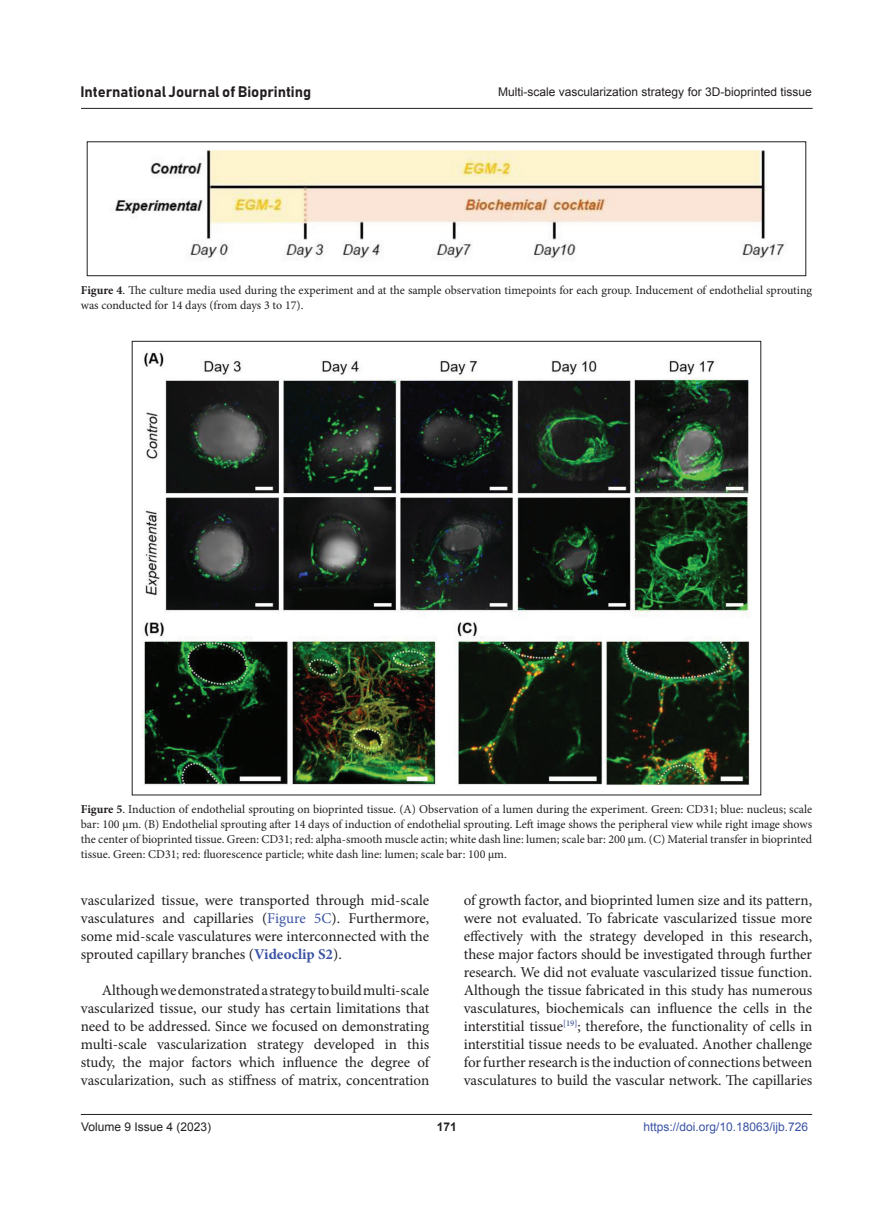
<style>
.page{position:relative;width:893px;height:1212px;background:#fff}
.page>*{position:absolute;margin:0;border:0;box-sizing:border-box;transform-origin:0 0}
.body_text{font:15px/18px "Minion Pro";letter-spacing:-.005em;color:#231f20;text-align:justify}
.t1{font:15px "Bahnschrift";color:#231f20}
.figLends{font:12px/15px "Minion Pro";color:#231f20}
.t2{font:12px "Arial";color:#231f20}
.t3{font:12px "Arial";color:#3a53a3}
.t4{font:700 12px "Arial";color:#231f20}
.s1{font-weight:700}
.s2{color:#3a53a3}
.s3{font-weight:700;color:#3a53a3}
</style>
<div class="page">
<hr style="left:81px;top:1114px;width:731px;height:1px;background:#231f20">
<hr style="left:81px;top:108px;width:732px;height:1px;background:#231f20">
<img style="left:115px;top:151px;width:670px;height:109px">
<div style="left:87px;top:142px;width:719px;height:134px;border:1px solid #231f20"></div>
<img style="left:141px;top:352px;width:609px;height:434px">
<p class="t1" style="left:80px;top:83px;width:232px">International Journal of Bioprinting</p>
<p class="t2" style="left:498px;top:84px;width:315px">Multi-scale vascularization strategy for 3D-bioprinted tissue</p>
<p class="figLends" style="left:81px;top:282px;width:733px"><span class="s1">Figure 4</span>. The culture media used during the experiment and at the sample observation timepoints for each group. Inducement of endothelial sprouting was conducted for 14 days (from days 3 to 17).</p>
<p class="figLends" style="left:81px;top:801px;width:733px;text-align:justify"><span class="s1">Figure 5</span>. Induction of endothelial sprouting on bioprinted tissue. (A) Observation of a lumen during the experiment. Green: CD31; blue: nucleus; scale bar: 100 μm. (B) Endothelial sprouting after 14 days of induction of endothelial sprouting. Left image shows the peripheral view while right image shows the center of bioprinted tissue. Green: CD31; red: alpha-smooth muscle actin; white dash line: lumen; scale bar: 200 μm. (C) Material transfer in bioprinted tissue. Green: CD31; red: fluorescence particle; white dash line: lumen; scale bar: 100 μm.</p>
<p class="body_text" style="left:81px;top:891px;width:350px">vascularized tissue, were transported through mid-scale vasculatures and capillaries (<span class="s2">Figure 5C</span>). Furthermore, some mid-scale vasculatures were interconnected with the sprouted capillary branches (<span class="s3">Videoclip S2</span>).</p>
<p class="body_text" style="left:81px;top:981px;width:350px;text-indent:21px">Although we demonstrated a strategy to build multi-scale vascularized tissue, our study has certain limitations that need to be addressed. Since we focused on demonstrating multi-scale vascularization strategy developed in this study, the major factors which influence the degree of vascularization, such as stiffness of matrix, concentration</p>
<p class="body_text" style="left:464px;top:891px;width:350px">of growth factor, and bioprinted lumen size and its pattern, were not evaluated. To fabricate vascularized tissue more effectively with the strategy developed in this research, these major factors should be investigated through further research. We did not evaluate vascularized tissue function.<br>Although the tissue fabricated in this study has numerous vasculatures, biochemicals can influence the cells in the interstitial tissue<sup>[19]</sup>; therefore, the functionality of cells in interstitial tissue needs to be evaluated. Another challenge for further research is the induction of connections between vasculatures to build the vascular network. The capillaries</p>
<p class="t2" style="left:81px;top:1119px;width:132px">Volume 9 Issue 4 (2023)</p>
<p class="t4" style="left:437px;top:1119px;width:22px">171</p>
<p class="t3" style="left:643px;top:1119px;width:166px">https://doi.org/10.18063/ijb.726</p>
</div>
